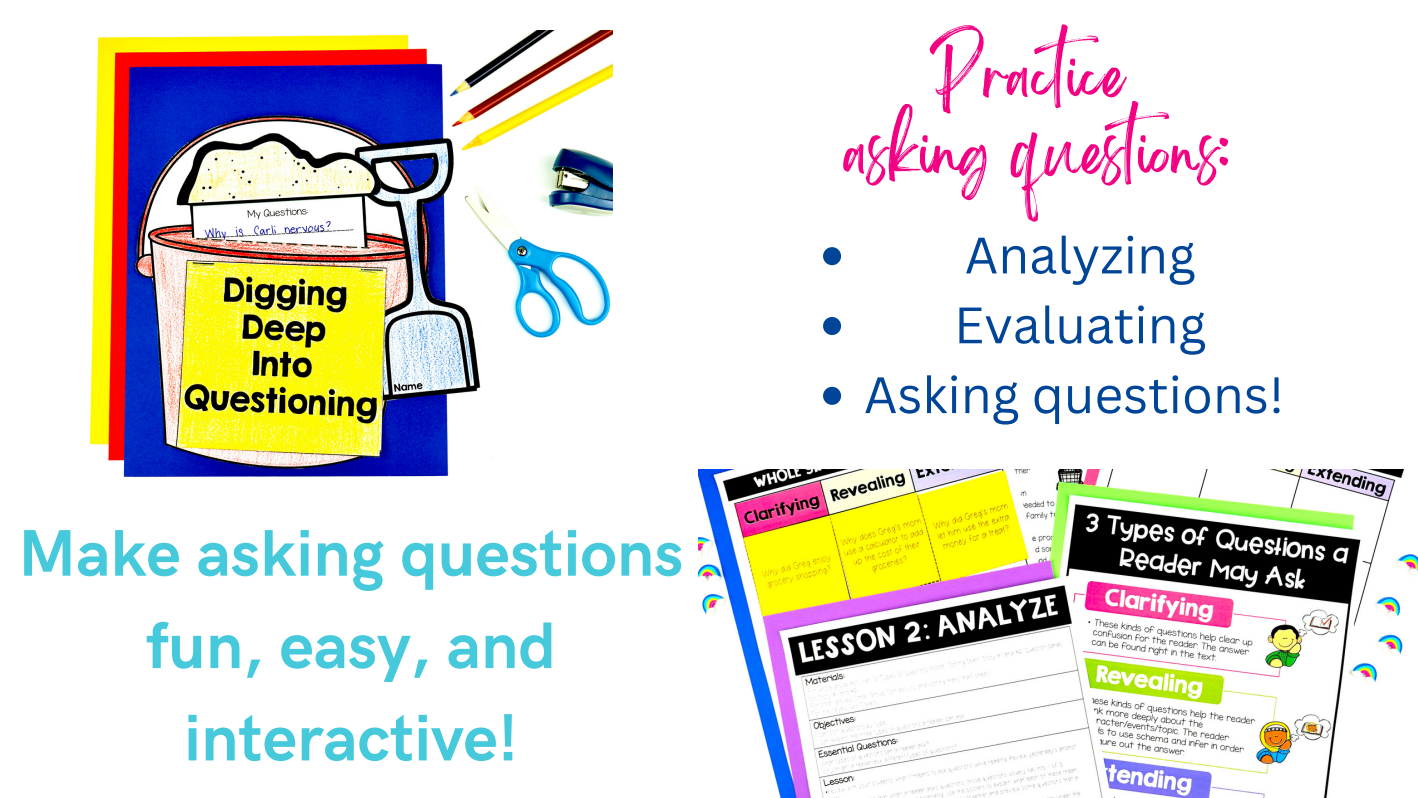
<style>
.page{position:relative;width:1418px;height:798px;background:#fff}
.page>*{position:absolute;margin:0;border:0;box-sizing:border-box;transform-origin:0 0}
.t1{font:700 66px/92.3px "HK Grotesk";color:#47c9dc;text-align:center}
.t2{font:55px/76.5px "Brightwall";color:#f30183;text-align:center}
.t3{font:50px/69.8px "Canva Sans";color:#004597;text-align:center}
</style>
<div class="page">
<img style="left:89px;top:31px;width:523px;height:447px">
<img style="left:698px;top:470px;width:720px;height:327px">
<svg style="left:823px;top:247px;width:18px;height:18px"></svg>
<svg style="left:823px;top:317px;width:18px;height:18px"></svg>
<svg style="left:823px;top:386px;width:18px;height:18px"></svg>
<p class="t1" style="left:18px;top:509px;width:666px">Make asking questions fun, easy, and interactive!</p>
<p class="t2" style="left:843px;top:49px;width:389px">Practice<br>asking questions:</p>
<p class="t3" style="left:864px;top:219px;width:422px">Analyzing<br>Evaluating<br>Asking questions!</p>
</div>
